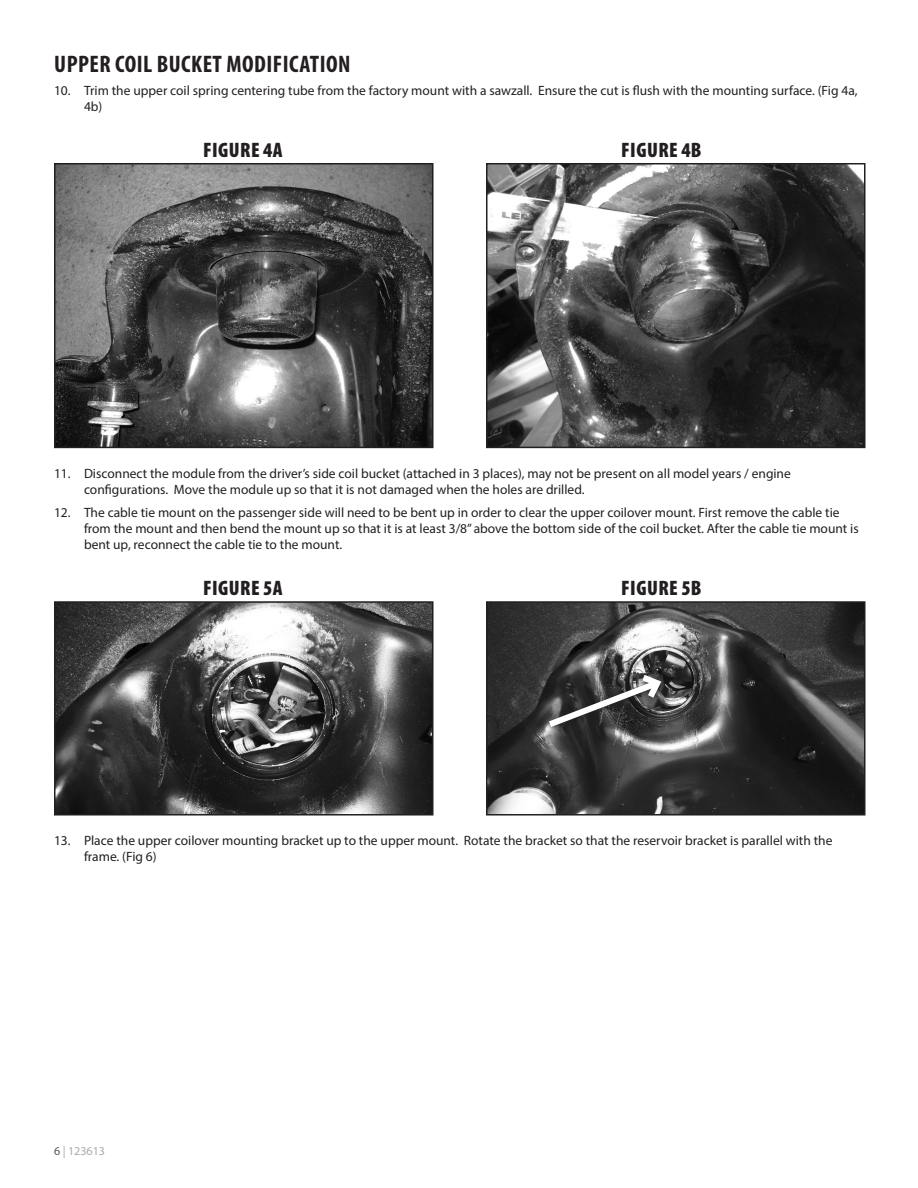
<style>
.page{position:relative;width:918px;height:1188px;background:#fff}
.page>*{position:absolute;margin:0;border:0;box-sizing:border-box;transform-origin:0 0}
.Headline{font:700 condensed 24px "Myriad Pro";letter-spacing:.02em;color:#231f20}
.Photo-Caption{font:900 condensed 21px "Myriad Pro";letter-spacing:.02em;color:#231f20}
.t1{font:13.5px/16.2px "Myriad Pro";color:#231f20}
.t2{font:12px "Myriad Pro";color:#a8a9ad}
.s1{color:#57585a}
</style>
<div class="page">
<img style="left:57px;top:166px;width:374px;height:279px">
<div style="left:54px;top:163px;width:380px;height:285px;border:2px solid #231f20"></div>
<img style="left:489px;top:166px;width:374px;height:279px">
<div style="left:486px;top:163px;width:380px;height:285px;border:2px solid #231f20"></div>
<img style="left:57px;top:604px;width:374px;height:209px">
<div style="left:54px;top:601px;width:380px;height:215px;border:2px solid #231f20"></div>
<img style="left:489px;top:604px;width:374px;height:209px">
<div style="left:486px;top:601px;width:380px;height:215px;border:2px solid #231f20"></div>
<svg style="left:544px;top:670px;width:123px;height:63px"></svg>
<svg style="left:542px;top:670px;width:123px;height:62px;background:#525252"></svg>
<p class="Headline" style="left:54px;top:49px;width:298px">UPPER COIL BUCKET MODIFICATION</p>
<p class="t1" style="left:84px;top:82px;width:775px;text-indent:-30px">10. Trim the upper coil spring centering tube from the factory mount with a sawzall. Ensure the cut is flush with the mounting surface. (Fig 4a,<br>4b)</p>
<p class="Photo-Caption" style="left:203px;top:136px;width:81px">FIGURE 4A</p>
<p class="Photo-Caption" style="left:621px;top:136px;width:82px">FIGURE 4B</p>
<p class="t1" style="left:84px;top:465px;width:708px;text-indent:-30px">11. Disconnect the module from the driver’s side coil bucket (attached in 3 places), may not be present on all model years / engine configurations. Move the module up so that it is not damaged when the holes are drilled.</p>
<p class="t1" style="left:84px;top:504px;width:776px;text-indent:-30px">12. The cable tie mount on the passenger side will need to be bent up in order to clear the upper coilover mount. First remove the cable tie from the mount and then bend the mount up so that it is at least 3/8” above the bottom side of the coil bucket. After the cable tie mount is bent up, reconnect the cable tie to the mount.</p>
<p class="Photo-Caption" style="left:203px;top:574px;width:81px">FIGURE 5A</p>
<p class="Photo-Caption" style="left:621px;top:574px;width:82px">FIGURE 5B</p>
<p class="t1" style="left:84px;top:832px;width:750px;text-indent:-30px">13. Place the upper coilover mounting bracket up to the upper mount. Rotate the bracket so that the reservoir bracket is parallel with the frame. (Fig 6)</p>
<p class="t2" style="left:54px;top:1143px;width:53px"><span class="s1">6</span> | 123613</p>
</div>
